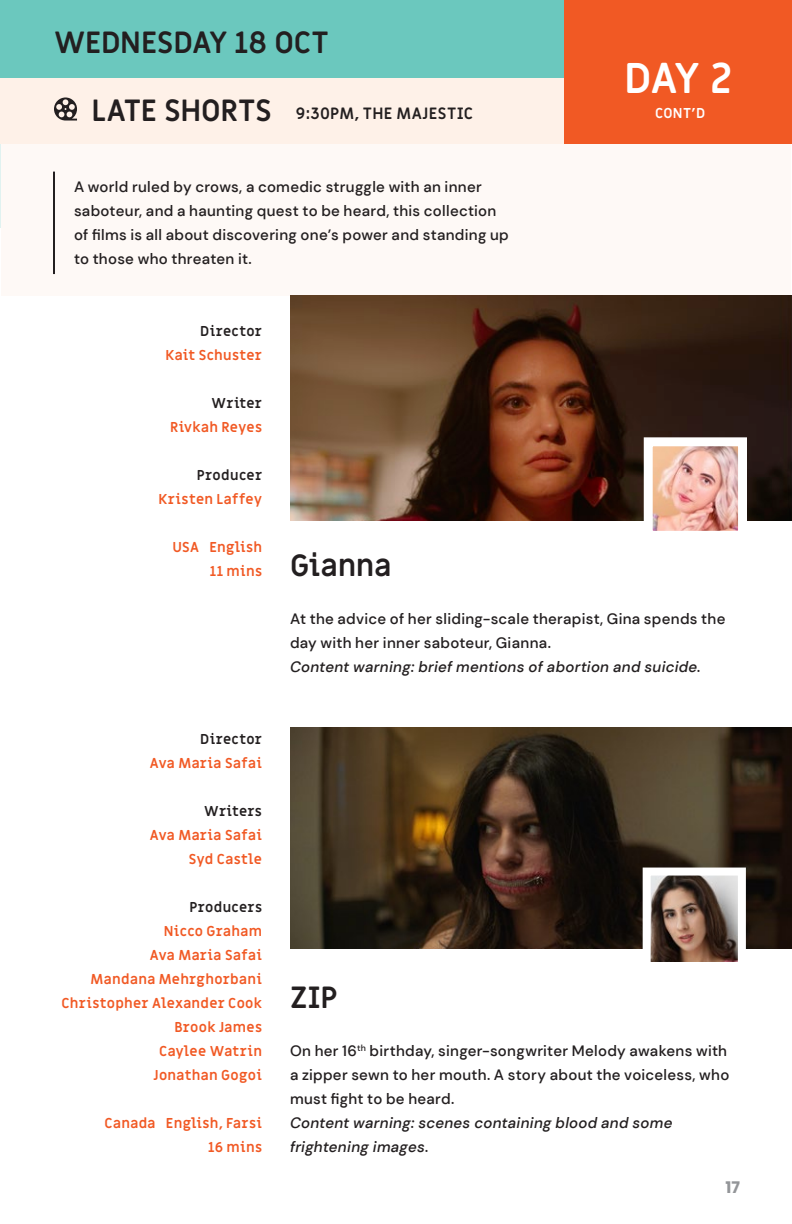
<style>
.page{position:relative;width:792px;height:1224px;background:#fff}
.page>*{position:absolute;margin:0;border:0;box-sizing:border-box;transform-origin:0 0}
.t1{font:700 42px "Miriam Libre";color:#fff}
.t2{font:700 30px "Miriam Libre";letter-spacing:-.01em;color:#231f20}
.t3{font:700 16px "Miriam Libre";letter-spacing:.02em;color:#231f20}
.t4{font:700 16px "Poppins";color:#939598}
.t5{font:500 15px/24px "DM Sans";letter-spacing:.02em;color:#231f20}
.t6{font:700 14px/24px "Miriam Libre";letter-spacing:.02em;color:#f15924;text-align:right}
.t7{font:700 14px "Miriam Libre";color:#fff}
.s1{color:#231f20}
.s2{font-style:italic}
</style>
<div class="page">
<div style="left:1px;top:144px;width:790px;height:151px;background:#fef9f6"></div>
<div style="left:0;top:78px;width:564px;height:66px;background:#fef1e8"></div>
<div style="left:0;top:0;width:792px;height:78px;background:#6bc8be"></div>
<div style="left:564px;top:0;width:228px;height:144px;background:#f15924"></div>
<svg style="left:54px;top:97px;width:23px;height:24px"></svg>
<img style="left:290px;top:295px;width:502px;height:226px">
<img style="left:290px;top:727px;width:502px;height:222px">
<svg style="left:639px;top:864px;width:111px;height:98px"></svg>
<img style="left:639px;top:433px;width:112px;height:98px">
<hr style="left:53px;top:172px;width:2px;height:102px;background:#231f20">
<hr style="left:0;top:144px;width:1px;height:84px;background:#e0f2f0">
<p class="t2" style="left:54px;top:23px;width:276px">WEDNESDAY 18 OCT</p>
<p class="t2" style="left:92px;top:91px;width:182px">LATE SHORTS</p>
<p class="t3" style="left:296px;top:103px;width:179px">9:30PM, THE MAJESTIC</p>
<p class="t5" style="left:74px;top:175px;width:436px">A world ruled by crows, a comedic struggle with an inner saboteur, and a haunting quest to be heard, this collection of films is all about discovering one’s power and standing up to those who threaten it.</p>
<p class="t1" style="left:624px;top:52px;width:110px">DAY 2</p>
<p class="t7" style="left:655px;top:104px;width:52px">CONT'D</p>
<p class="t6" style="left:166px;top:320px;width:98px"><span class="s1">Director<br></span>Kait Schuster</p>
<p class="t6" style="left:170px;top:392px;width:93px"><span class="s1">Writer<br></span>Rivkah Reyes</p>
<p class="t6" style="left:159px;top:464px;width:105px"><span class="s1">Producer<br></span>Kristen Laffey</p>
<p class="t6" style="left:172px;top:536px;width:91px">USA English</p>
<p class="t6" style="left:210px;top:560px;width:54px">11 mins</p>
<p class="t6" style="left:150px;top:728px;width:114px"><span class="s1">Director<br></span>Ava Maria Safai</p>
<p class="t6" style="left:150px;top:800px;width:114px"><span class="s1">Writers<br></span>Ava Maria Safai</p>
<p class="t6" style="left:189px;top:848px;width:75px">Syd Castle</p>
<p class="t6" style="left:61px;top:896px;width:202px"><span class="s1">Producers<br></span>Nicco Graham<br>Ava Maria Safai<br>Mandana Mehrghorbani<br>Christopher Alexander Cook<br>Brook James<br>Caylee Watrin<br>Jonathan Gogoi</p>
<p class="t6" style="left:105px;top:1112px;width:159px">Canada English, Farsi</p>
<p class="t6" style="left:208px;top:1136px;width:55px">16 mins</p>
<p class="t2" style="left:290px;top:547px;width:103px">Gianna</p>
<p class="t5" style="left:290px;top:607px;width:437px">At the advice of her sliding-scale therapist, Gina spends the day with her inner saboteur, Gianna.<br><span class="s2">Content warning: brief mentions of abortion and suicide.</span></p>
<p class="t2" style="left:290px;top:979px;width:49px">ZIP</p>
<p class="t5" style="left:290px;top:1039px;width:441px">On her 16<sup>th</sup> birthday, singer-songwriter Melody awakens with a zipper sewn to her mouth. A story about the voiceless, who must fight to be heard.<br><span class="s2">Content warning: scenes containing blood and some frightening images.</span></p>
<p class="t4" style="left:726px;top:1178px;width:16px">17</p>
</div>
